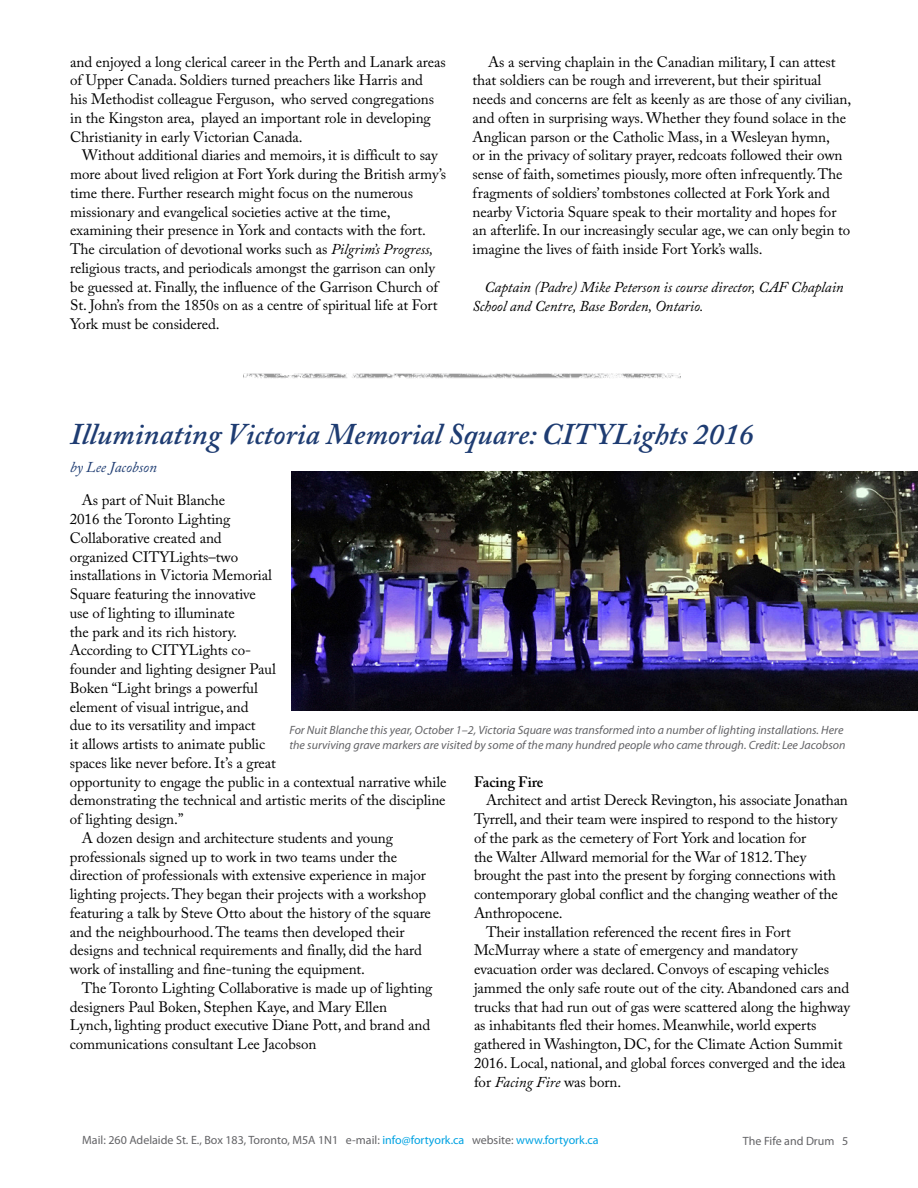
<style>
.page{position:relative;width:918px;height:1188px;background:#fff}
.page>*{position:absolute;margin:0;border:0;box-sizing:border-box;transform-origin:0 0}
.t1{font:italic 600 30px "Adobe Caslon Pro";color:#1e3c72}
.Para-1b{font:15px/18.8px "Adobe Caslon Pro";letter-spacing:-.005em;color:#000}
.Para-1b-2{font:italic 15px/19.5px "Adobe Caslon Pro";letter-spacing:-.005em;color:#000}
.t2{font:italic 15px "Adobe Caslon Pro";color:#1e3c72}
.Para-1b-3{font:600 15px "Adobe Caslon Pro";letter-spacing:-.005em;color:#000}
.t3{font:italic 12px/14.2px "Myriad Pro";color:#636366}
.t4{font:12px "Myriad Pro";color:#636366}
.s1{font-style:italic}
.s2{color:#00a2e2}
</style>
<div class="page">
<img style="left:243px;top:373px;width:438px;height:6px">
<img style="left:291px;top:471px;width:627px;height:240px">
<p class="Para-1b" style="left:70px;top:52px;width:377px">and enjoyed a long clerical career in the Perth and Lanark areas of Upper Canada. Soldiers turned preachers like Harris and<br>his Methodist colleague Ferguson, who served congregations in the Kingston area, played an important role in developing Christianity in early Victorian Canada.</p>
<p class="Para-1b" style="left:70px;top:146px;width:378px;text-indent:12px">Without additional diaries and memoirs, it is difficult to say more about lived religion at Fort York during the British army’s time there. Further research might focus on the numerous missionary and evangelical societies active at the time, examining their presence in York and contacts with the fort.<br>The circulation of devotional works such as <span class="s1">Pilgrim’s Progress, </span>religious tracts, and periodicals amongst the garrison can only be guessed at. Finally, the influence of the Garrison Church of St. John’s from the 1850s on as a centre of spiritual life at Fort York must be considered.</p>
<p class="Para-1b" style="left:472px;top:52px;width:380px;text-indent:16px">As a serving chaplain in the Canadian military, I can attest that soldiers can be rough and irreverent, but their spiritual needs and concerns are felt as keenly as are those of any civilian, and often in surprising ways. Whether they found solace in the Anglican parson or the Catholic Mass, in a Wesleyan hymn,<br>or in the privacy of solitary prayer, redcoats followed their own sense of faith, sometimes piously, more often infrequently. The fragments of soldiers’ tombstones collected at Fork York and nearby Victoria Square speak to their mortality and hopes for an afterlife. In our increasingly secular age, we can only begin to imagine the lives of faith inside Fort York’s walls.</p>
<p class="Para-1b-2" style="left:472px;top:277px;width:373px;text-indent:12px">Captain (Padre) Mike Peterson is course director, CAF Chaplain<br>School and Centre, Base Borden, Ontario.</p>
<h1 class="t1" style="left:70px;top:416px;width:685px">Illuminating Victoria Memorial Square: CITYLights 2016</h1>
<h3 class="t2" style="left:70px;top:458px;width:88px">by Lee Jacobson</h3>
<p class="Para-1b" style="left:70px;top:491px;width:378px;text-indent:12px">As part of Nuit Blanche<br>2016 the Toronto Lighting<br>Collaborative created and<br>organized CITYLights–two<br>installations in Victoria Memorial<br>Square featuring the innovative<br>use of lighting to illuminate<br>the park and its rich history.<br>According to CITYLights co-<br>founder and lighting designer Paul<br>Boken “Light brings a powerful<br>element of visual intrigue, and<br>due to its versatility and impact<br>it allows artists to animate public<br>spaces like never before. It’s a great<br>opportunity to engage the public in a contextual narrative while demonstrating the technical and artistic merits of the discipline of lighting design.”</p>
<p class="Para-1b" style="left:70px;top:828px;width:363px;text-indent:12px">A dozen design and architecture students and young professionals signed up to work in two teams under the direction of professionals with extensive experience in major lighting projects. They began their projects with a workshop featuring a talk by Steve Otto about the history of the square and the neighbourhood. The teams then developed their designs and technical requirements and finally, did the hard work of installing and fine-tuning the equipment.</p>
<p class="Para-1b" style="left:70px;top:978px;width:364px;text-indent:12px">The Toronto Lighting Collaborative is made up of lighting designers Paul Boken, Stephen Kaye, and Mary Ellen Lynch, lighting product executive Diane Pott, and brand and communications consultant Lee Jacobson</p>
<p class="t3" style="left:290px;top:723px;width:557px">For Nuit Blanche this year, October 1–2, Victoria Square was transformed into a number of lighting installations. Here the surviving grave markers are visited by some of the many hundred people who came through. Credit: Lee Jacobson</p>
<p class="Para-1b-3" style="left:474px;top:773px;width:71px">Facing Fire</p>
<p class="Para-1b" style="left:474px;top:791px;width:375px;text-indent:12px">Architect and artist Dereck Revington, his associate Jonathan Tyrrell, and their team were inspired to respond to the history of the park as the cemetery of Fort York and location for<br>the Walter Allward memorial for the War of 1812. They brought the past into the present by forging connections with contemporary global conflict and the changing weather of the Anthropocene.</p>
<p class="Para-1b" style="left:474px;top:922px;width:378px;text-indent:12px">Their installation referenced the recent fires in Fort McMurray where a state of emergency and mandatory evacuation order was declared. Convoys of escaping vehicles jammed the only safe route out of the city. Abandoned cars and trucks that had run out of gas were scattered along the highway as inhabitants fled their homes. Meanwhile, world experts gathered in Washington, DC, for the Climate Action Summit 2016. Local, national, and global forces converged and the idea for <span class="s1">Facing Fire</span> was born.</p>
<p class="t4" style="left:82px;top:1134px;width:518px">Mail: 260 Adelaide St. E., Box 183, Toronto, M5A 1N1 e-mail: <span class="s2">info@fortyork.ca</span> website: <span class="s2">www.fortyork.ca</span></p>
<p class="t4" style="left:743px;top:1134px;width:107px">The Fife and Drum 5</p>
</div>
